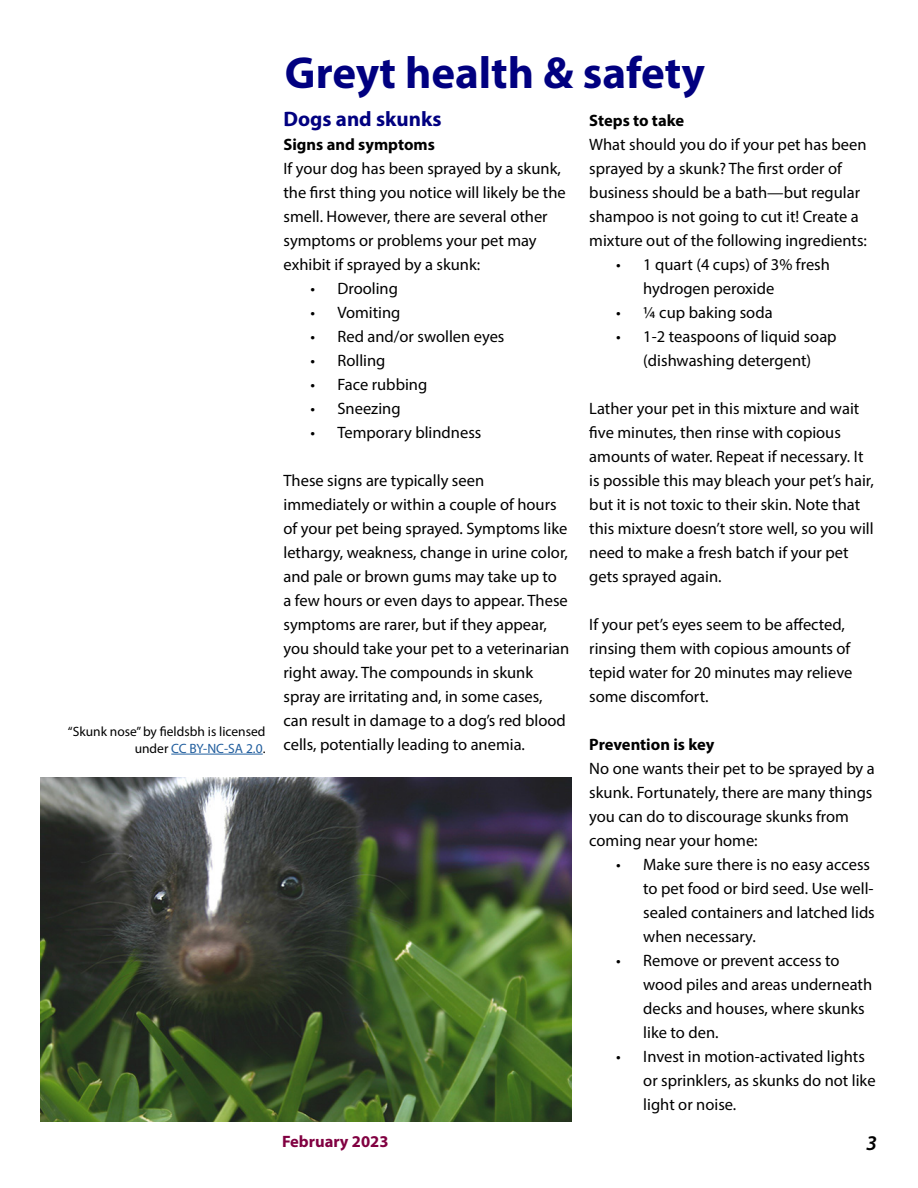
<style>
.page{position:relative;width:918px;height:1188px;background:#fff}
.page>*{position:absolute;margin:0;border:0;box-sizing:border-box;transform-origin:0 0}
.H1__NNN_Headlines{font:700 45px "Myriad Pro";color:#010080}
.Body_copy_grafs{font:700 21px "Myriad Pro";color:#010080}
.t1{font:italic 600 21px "Myriad Pro";color:#000}
.Body_copy_grafs-2{font:16.5px/24px "Myriad Pro";color:#000}
.Body_copy_grafs-3{font:700 16.5px "Myriad Pro";color:#000}
.t2{font:700 16.5px "Myriad Pro";color:#810041}
.H1__NNN_Headlines-2{font:13.5px/16.5px "Myriad Pro";color:#000;text-align:right}
.s1{color:#215e9e}
</style>
<div class="page">
<hr style="left:171px;top:754px;width:92px;height:1px;background:#215e9e">
<img style="left:40px;top:778px;width:531px;height:343px">
<p class="H1__NNN_Headlines-2" style="left:68px;top:723px;width:199px">“Skunk nose” by fieldsbh is licensed under <span class="s1">CC BY-NC-SA 2.0</span>.</p>
<p class="H1__NNN_Headlines" style="left:285px;top:43px;width:422px">Greyt health &amp; safety</p>
<p class="Body_copy_grafs" style="left:284px;top:105px;width:160px">Dogs and skunks</p>
<p class="Body_copy_grafs-3" style="left:284px;top:134px;width:153px">Signs and symptoms</p>
<p class="Body_copy_grafs-2" style="left:284px;top:156px;width:284px">If your dog has been sprayed by a skunk, the first thing you notice will likely be the smell. However, there are several other symptoms or problems your pet may exhibit if sprayed by a skunk:</p>
<p class="Body_copy_grafs-2" style="left:310px;top:276px;width:89px">• Drooling</p>
<p class="Body_copy_grafs-2" style="left:310px;top:300px;width:92px">• Vomiting</p>
<p class="Body_copy_grafs-2" style="left:310px;top:324px;width:195px">• Red and/or swollen eyes</p>
<p class="Body_copy_grafs-2" style="left:310px;top:348px;width:77px">• Rolling</p>
<p class="Body_copy_grafs-2" style="left:310px;top:372px;width:118px">• Face rubbing</p>
<p class="Body_copy_grafs-2" style="left:310px;top:396px;width:92px">• Sneezing</p>
<p class="Body_copy_grafs-2" style="left:310px;top:420px;width:172px">• Temporary blindness</p>
<p class="Body_copy_grafs-2" style="left:284px;top:468px;width:287px">These signs are typically seen immediately or within a couple of hours of your pet being sprayed. Symptoms like lethargy, weakness, change in urine color, and pale or brown gums may take up to<br>a few hours or even days to appear. These symptoms are rarer, but if they appear, you should take your pet to a veterinarian right away. The compounds in skunk spray are irritating and, in some cases, can result in damage to a dog’s red blood cells, potentially leading to anemia.</p>
<p class="Body_copy_grafs-3" style="left:589px;top:110px;width:96px">Steps to take</p>
<p class="Body_copy_grafs-2" style="left:589px;top:132px;width:279px">What should you do if your pet has been sprayed by a skunk? The first order of business should be a bath—but regular shampoo is not going to cut it! Create a mixture out of the following ingredients:</p>
<p class="Body_copy_grafs-2" style="left:643px;top:252px;width:188px;text-indent:-27px">• 1 quart (4 cups) of 3% fresh hydrogen peroxide</p>
<p class="Body_copy_grafs-2" style="left:616px;top:300px;width:158px">• ¼ cup baking soda</p>
<p class="Body_copy_grafs-2" style="left:616px;top:324px;width:222px;text-align:center">• 1-2 teaspoons of liquid soap (dishwashing detergent)</p>
<p class="Body_copy_grafs-2" style="left:589px;top:396px;width:286px">Lather your pet in this mixture and wait five minutes, then rinse with copious amounts of water. Repeat if necessary. It is possible this may bleach your pet’s hair, but it is not toxic to their skin. Note that this mixture doesn’t store well, so you will need to make a fresh batch if your pet gets sprayed again.</p>
<p class="Body_copy_grafs-2" style="left:589px;top:612px;width:265px">If your pet’s eyes seem to be affected, rinsing them with copious amounts of tepid water for 20 minutes may relieve some discomfort.</p>
<p class="Body_copy_grafs-3" style="left:589px;top:734px;width:127px">Prevention is key</p>
<p class="Body_copy_grafs-2" style="left:589px;top:756px;width:287px">No one wants their pet to be sprayed by a skunk. Fortunately, there are many things you can do to discourage skunks from coming near your home:</p>
<p class="Body_copy_grafs-2" style="left:643px;top:852px;width:233px;text-indent:-27px">• Make sure there is no easy access to pet food or bird seed. Use well&shy;sealed containers and latched lids when necessary.</p>
<p class="Body_copy_grafs-2" style="left:643px;top:948px;width:230px;text-indent:-27px">• Remove or prevent access to wood piles and areas underneath decks and houses, where skunks like to den.</p>
<p class="Body_copy_grafs-2" style="left:643px;top:1044px;width:234px;text-indent:-27px">• Invest in motion-activated lights or sprinklers, as skunks do not like light or noise.</p>
<p class="t2" style="left:282px;top:1130px;width:108px">February 2023</p>
<p class="t1" style="left:866px;top:1129px;width:12px">3</p>
</div>
